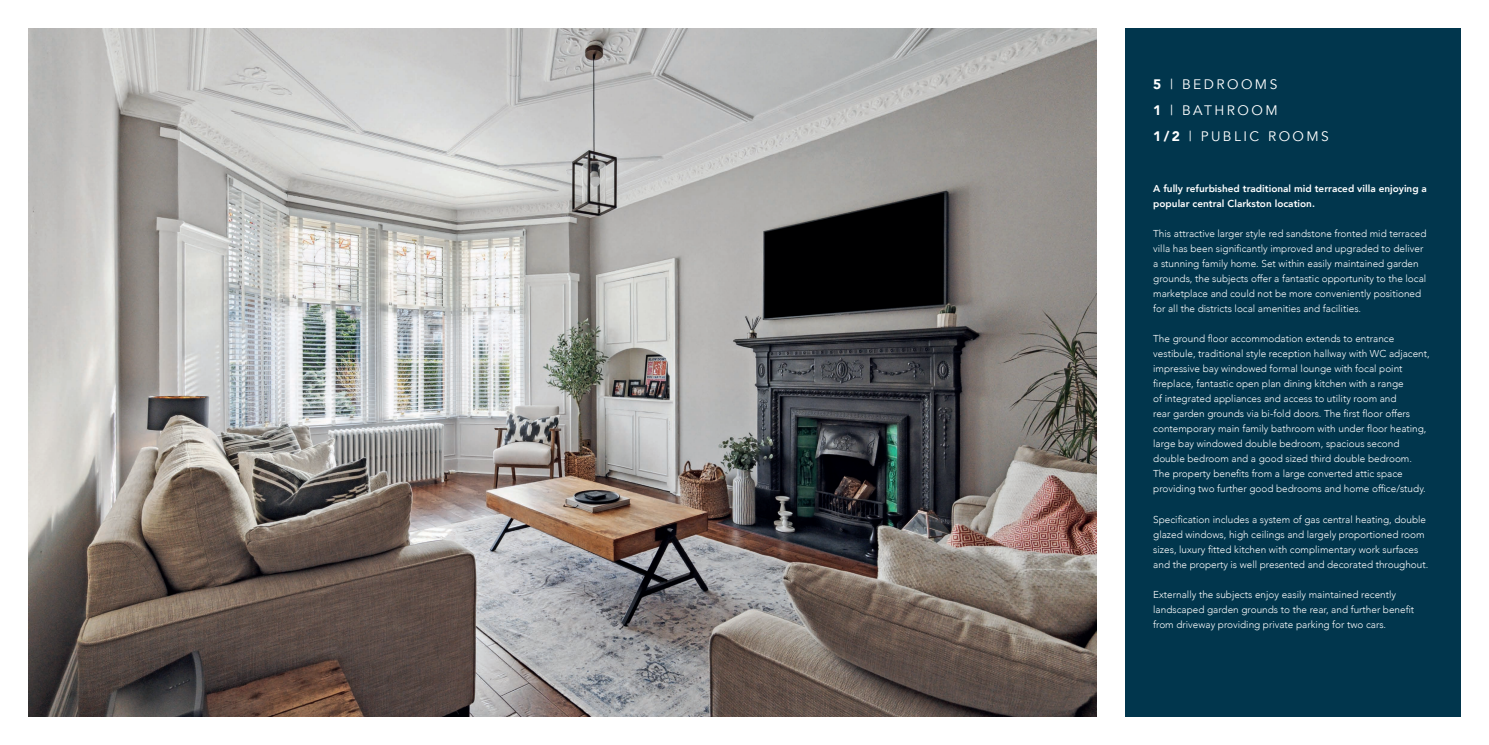
<style>
.page{position:relative;width:1489px;height:745px;background:#fff}
.page>*{position:absolute;margin:0;border:0;box-sizing:border-box;transform-origin:0 0}
.t1{font:13.75px/26.2px "Avenir";letter-spacing:.18em;color:#fff}
.t2{font:300 10px/15px "Avenir";color:#fff}
.t3{font:800 10px/15px "Avenir";color:#fff}
.s1{font-weight:900}
</style>
<div class="page">
<div style="left:28px;top:28px;width:1432px;height:688px;background:#01364d"></div>
<div style="left:1096px;top:0;width:28px;height:744px;background:#fff"></div>
<img style="left:28px;top:28px;width:1068px;height:688px">
<h1 class="t1" style="left:1153px;top:71px;width:177px"><span class="s1">5</span> | BEDROOMS<br><span class="s1">1</span> | BATHROOM<br><span class="s1">1/2</span> | PUBLIC ROOMS</h1>
<p class="t3" style="left:1153px;top:181px;width:275px">A fully refurbished traditional mid terraced villa enjoying a popular central Clarkston location.</p>
<p class="t2" style="left:1153px;top:226px;width:275px">This attractive larger style red sandstone fronted mid terraced villa has been significantly improved and upgraded to deliver a stunning family home. Set within easily maintained garden grounds, the subjects offer a fantastic opportunity to the local marketplace and could not be more conveniently positioned for all the districts local amenities and facilities.</p>
<p class="t2" style="left:1153px;top:331px;width:278px">The ground floor accommodation extends to entrance vestibule, traditional style reception hallway with WC adjacent, impressive bay windowed formal lounge with focal point fireplace, fantastic open plan dining kitchen with a range<br>of integrated appliances and access to utility room and<br>rear garden grounds via bi-fold doors. The first floor offers contemporary main family bathroom with under floor heating, large bay windowed double bedroom, spacious second double bedroom and a good sized third double bedroom.<br>The property benefits from a large converted attic space providing two further good bedrooms and home office/study.</p>
<p class="t2" style="left:1153px;top:511px;width:276px">Specification includes a system of gas central heating, double glazed windows, high ceilings and largely proportioned room sizes, luxury fitted kitchen with complimentary work surfaces and the property is well presented and decorated throughout.</p>
<p class="t2" style="left:1153px;top:586px;width:262px">Externally the subjects enjoy easily maintained recently landscaped garden grounds to the rear, and further benefit from driveway providing private parking for two cars.</p>
</div>
